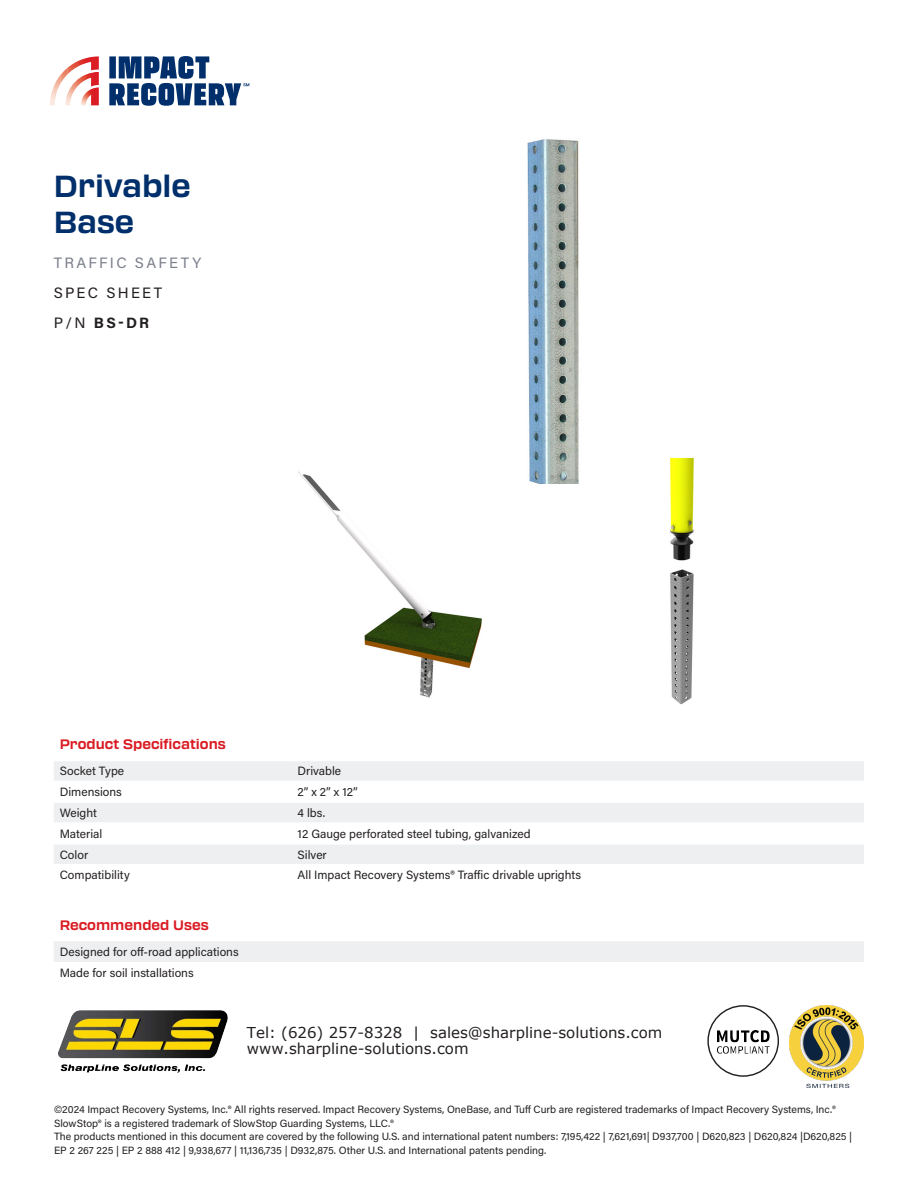
<style>
.page{position:relative;width:918px;height:1188px;background:#fff}
.page>*{position:absolute;margin:0;border:0;box-sizing:border-box;transform-origin:0 0}
.Product_Name{font:700 30px/36px "Transducer";color:#002f6b}
.t1{font:15px/17px "Verdana";color:#231f20}
.SUBHEAD{font:15px/30px "Acumin Pro";letter-spacing:.15em;color:#7c808d}
.SUBHEAD-2{font:700 15px "Acumin Pro";color:#231f20}
.Chart_Title{font:700 13.5px "Transducer";color:#da1d24}
.Small_Text{font:12px "Acumin Pro";color:#231f20}
.t2{font:10.5px/13.5px "Acumin Pro";color:#231f20}
.s1{color:#231f20}
.s2{font-weight:400}
</style>
<div class="page">
<img style="left:717px;top:1031px;width:52px;height:22px">
<div style="left:707px;top:1005px;width:72px;height:72px;border:1px solid #231f20;border-radius:50%"></div>
<img style="left:789px;top:1005px;width:75px;height:82px">
<img style="left:81px;top:56px;width:18px;height:4px">
<svg style="left:91px;top:67px;width:8px;height:3px"></svg>
<svg style="left:60px;top:61px;width:18px;height:23px"></svg>
<img style="left:57px;top:76px;width:3px;height:15px">
<img style="left:53px;top:80px;width:4px;height:25px">
<img style="left:50px;top:89px;width:3px;height:16px">
<img style="left:65px;top:72px;width:34px;height:33px">
<img style="left:81px;top:87px;width:18px;height:18px">
<svg style="left:109px;top:56px;width:140px;height:50px"></svg>
<svg style="left:54px;top:761px;width:810px;height:201px"></svg>
<svg style="left:54px;top:803px;width:810px;height:61px;fill:#edeff0"></svg>
<hr style="left:54px;top:781px;width:238px;height:1px;background:#fff">
<hr style="left:292px;top:781px;width:572px;height:1px;background:#fff">
<hr style="left:54px;top:801px;width:238px;height:2px;background:#fff">
<hr style="left:292px;top:801px;width:572px;height:2px;background:#fff">
<hr style="left:54px;top:822px;width:238px;height:2px;background:#fff">
<hr style="left:292px;top:822px;width:572px;height:2px;background:#fff">
<hr style="left:54px;top:843px;width:238px;height:2px;background:#fff">
<hr style="left:292px;top:843px;width:572px;height:2px;background:#fff">
<hr style="left:54px;top:864px;width:238px;height:1px;background:#fff">
<hr style="left:292px;top:864px;width:572px;height:1px;background:#fff">
<img style="left:670px;top:457px;width:24px;height:248px">
<img style="left:298px;top:471px;width:184px;height:227px">
<img style="left:527px;top:139px;width:52px;height:345px">
<img style="left:58px;top:1011px;width:170px;height:62px">
<p class="Product_Name" style="left:54px;top:167px;width:138px">Drivable<br>Base</p>
<p class="SUBHEAD" style="left:54px;top:247px;width:149px">TRAFFIC SAFETY<br><span class="s1">SPEC SHEET</span></p>
<p class="SUBHEAD-2" style="left:54px;top:312px;width:97px"><span class="s2">P/N</span> BS-DR</p>
<p class="Chart_Title" style="left:60px;top:735px;width:168px">Product Specifications</p>
<p class="Small_Text" style="left:60px;top:763px;width:66px">Socket Type</p>
<p class="Small_Text" style="left:298px;top:763px;width:45px">Drivable</p>
<p class="Small_Text" style="left:60px;top:784px;width:64px">Dimensions</p>
<p class="Small_Text" style="left:298px;top:784px;width:62px">2” x 2” x 12”</p>
<p class="Small_Text" style="left:60px;top:805px;width:39px">Weight</p>
<p class="Small_Text" style="left:298px;top:805px;width:29px">4 lbs.</p>
<p class="Small_Text" style="left:60px;top:825px;width:44px">Material</p>
<p class="Small_Text" style="left:298px;top:825px;width:235px">12 Gauge perforated steel tubing, galvanized</p>
<p class="Small_Text" style="left:60px;top:846px;width:30px">Color</p>
<p class="Small_Text" style="left:298px;top:846px;width:31px">Silver</p>
<p class="Small_Text" style="left:60px;top:867px;width:72px">Compatibility</p>
<p class="Small_Text" style="left:298px;top:867px;width:285px">All Impact Recovery Systems® Traffic drivable uprights</p>
<p class="Chart_Title" style="left:60px;top:916px;width:151px">Recommended Uses</p>
<p class="Small_Text" style="left:60px;top:943px;width:180px">Designed for off-road applications</p>
<p class="Small_Text" style="left:60px;top:964px;width:135px">Made for soil installations</p>
<h2 class="t1" style="left:247px;top:1024px;width:417px">Tel: (626) 257-8328 | sales@sharpline-solutions.com www.sharpline-solutions.com</h2>
<p class="t2" style="left:54px;top:1102px;width:800px">©2024 Impact Recovery Systems, Inc.® All rights reserved. Impact Recovery Systems, OneBase, and Tuff Curb are registered trademarks of Impact Recovery Systems, Inc.® SlowStop® is a registered trademark of SlowStop Guarding Systems, LLC.®<br>The products mentioned in this document are covered by the following U.S. and international patent numbers: 7,195,422 | 7,621,691| D937,700 | D620,823 | D620,824 |D620,825 | EP 2 267 225 | EP 2 888 412 | 9,938,677 | 11,136,735 | D932,875. Other U.S. and International patents pending.</p>
</div>
